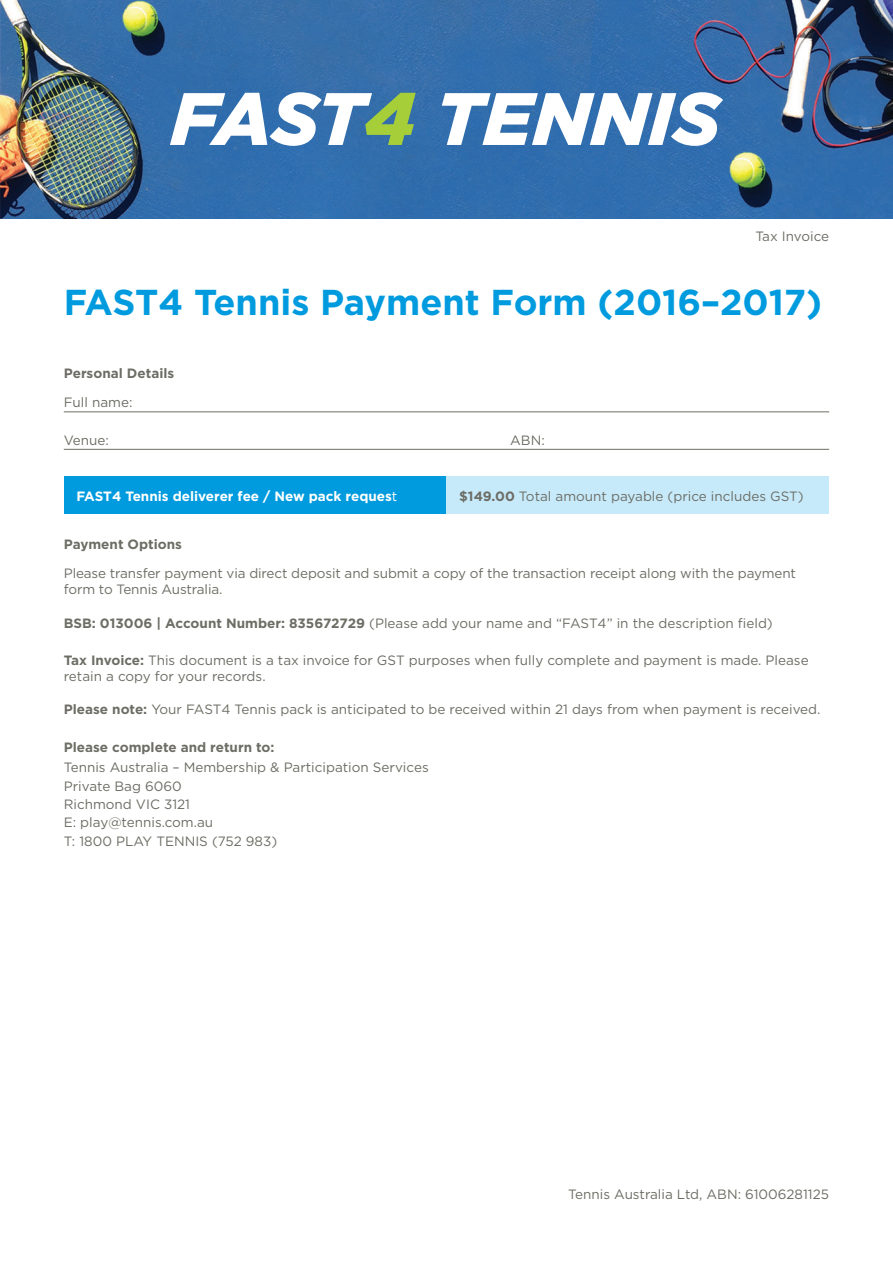
<style>
.page{position:relative;width:893px;height:1263px;background:#fff}
.page>*{position:absolute;margin:0;border:0;box-sizing:border-box;transform-origin:0 0}
.t1{font:700 36px "Gotham";color:#009bde}
.t2{font:13.5px/16.2px "Gotham";color:#6d6d65}
.t3{font:700 13.5px "Gotham";color:#6d6d65}
.t4{font:700 13.5px "Gotham";color:#fff}
.s1{font-weight:400}
.s2{font-weight:700}
</style>
<div class="page">
<hr style="left:64px;top:412px;width:765px;height:1px;background:#6d6d65">
<hr style="left:64px;top:449px;width:765px;height:1px;background:#6d6d65">
<div style="left:64px;top:476px;width:382px;height:38px;background:#009bde"></div>
<div style="left:446px;top:476px;width:383px;height:38px;background:#c6eafa"></div>
<img style="left:0;top:0;width:893px;height:219px">
<svg style="left:442px;top:92px;width:281px;height:54px"></svg>
<svg style="left:170px;top:92px;width:246px;height:54px"></svg>
<p class="t2" style="left:755px;top:227px;width:75px">Tax Invoice</p>
<p class="t1" style="left:64px;top:279px;width:760px">FAST4 Tennis Payment Form (2016–2017)</p>
<p class="t3" style="left:64px;top:365px;width:112px">Personal Details</p>
<p class="t2" style="left:64px;top:394px;width:70px">Full name:</p>
<p class="t2" style="left:64px;top:432px;width:47px">Venue:</p>
<p class="t2" style="left:510px;top:432px;width:36px">ABN:</p>
<p class="t4" style="left:77px;top:487px;width:322px">FAST4 Tennis deliverer fee / New pack reques<span class="s1">t</span></p>
<p class="t2" style="left:459px;top:488px;width:346px"><span class="s2">$149.00</span> Total amount payable (price includes GST)</p>
<p class="t3" style="left:64px;top:535px;width:120px">Payment Options</p>
<p class="t2" style="left:64px;top:565px;width:734px">Please transfer payment via direct deposit and submit a copy of the transaction receipt along with the payment form to Tennis Australia.</p>
<p class="t2" style="left:64px;top:614px;width:711px"><span class="s2">BSB: 013006 | Account Number: 835672729</span> (Please add your name and “FAST4” in the description field)</p>
<p class="t2" style="left:64px;top:652px;width:746px"><span class="s2">Tax Invoice:</span> This document is a tax invoice for GST purposes when fully complete and payment is made. Please retain a copy for your records.</p>
<p class="t2" style="left:64px;top:701px;width:758px"><span class="s2">Please note:</span> Your FAST4 Tennis pack is anticipated to be received within 21 days from when payment is received.</p>
<p class="t3" style="left:64px;top:738px;width:212px">Please complete and return to:</p>
<p class="t2" style="left:64px;top:759px;width:366px">Tennis Australia – Membership &amp; Participation Services</p>
<p class="t2" style="left:64px;top:777px;width:120px">Private Bag 6060</p>
<p class="t2" style="left:64px;top:796px;width:128px">Richmond VIC 3121</p>
<p class="t2" style="left:64px;top:814px;width:151px">E: play@tennis.com.au</p>
<p class="t2" style="left:64px;top:832px;width:215px">T: 1800 PLAY TENNIS (752 983)</p>
<p class="t2" style="left:568px;top:1186px;width:262px">Tennis Australia Ltd, ABN: 61006281125</p>
</div>
